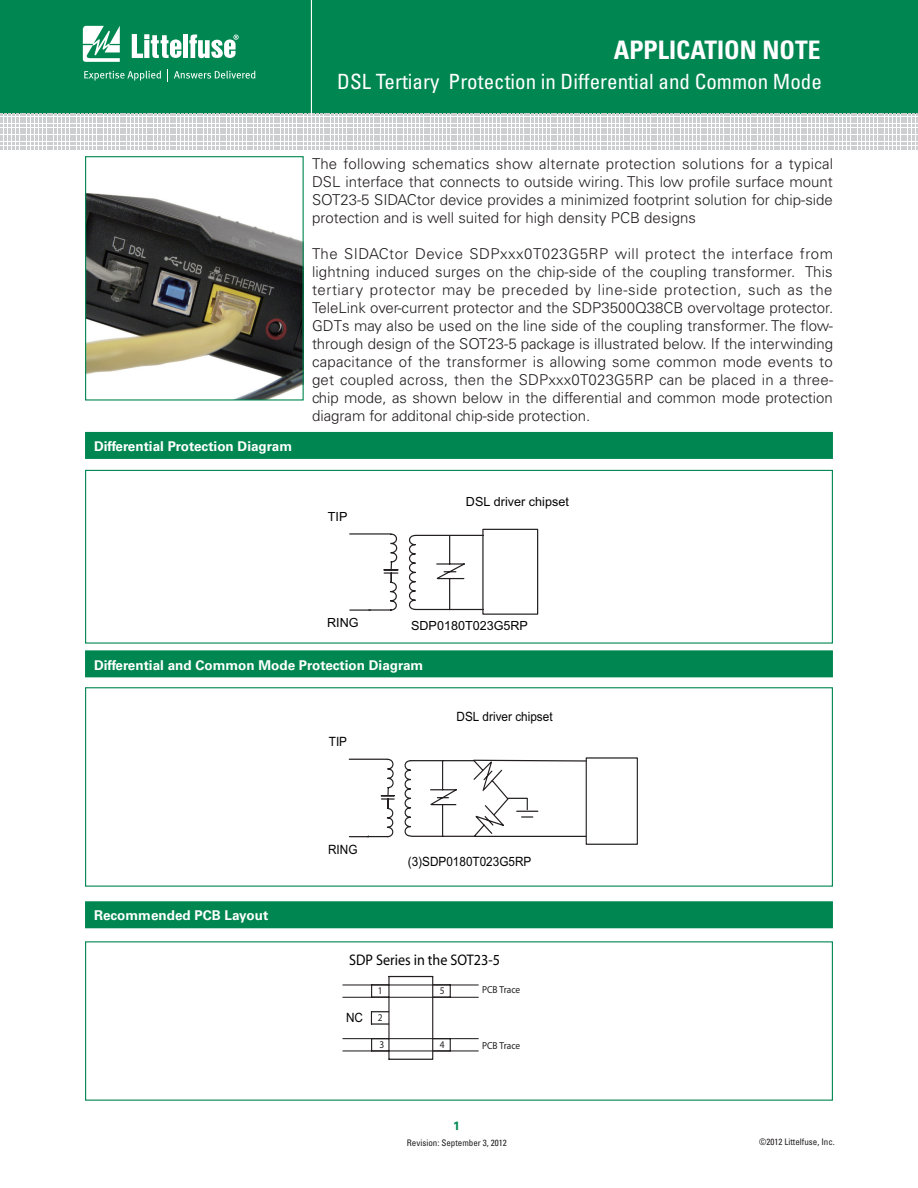
<style>
.page{position:relative;width:918px;height:1188px;background:#fff}
.page>*{position:absolute;margin:0;border:0;box-sizing:border-box;transform-origin:0 0}
.t1{font:700 condensed 25.5px "Univers LT Std";color:#fff}
.t2{font:condensed 21px "Univers LT Std";color:#fff}
.t3{font:15.45px "Myriad";color:#030303;scale:.92 1}
.t4{font:300 15px/18px "Univers LT Std";color:#231f20;text-align:justify}
.t5{font:700 13.5px "Univers LT Std";color:#fff}
.t6{font:12.75px "Arial";color:#030303;scale:.92 1}
.t7{font:12.6px "Arial";color:#030303}
.t8{font:700 12px "Univers LT Std";color:#008751}
.t9{font:10.2px "Helvetica";letter-spacing:-.005em;color:#231f20;scale:.92 1}
.t10{font:condensed 9px "Univers LT Std";color:#231f20}
</style>
<div class="page">
<div style="left:0;top:0;width:918px;height:114px;background:#008751"></div>
<hr style="left:311px;top:0;width:1px;height:114px;background:#fff">
<svg style="left:83px;top:26px;width:37px;height:36px"></svg>
<div style="left:183px;top:35px;width:5px;height:23px;background:#fff"></div>
<svg style="left:189px;top:35px;width:50px;height:23px"></svg>
<svg style="left:132px;top:34px;width:49px;height:24px"></svg>
<svg style="left:84px;top:71px;width:77px;height:10px"></svg>
<svg style="left:167px;top:69px;width:1px;height:12px"></svg>
<svg style="left:174px;top:71px;width:81px;height:8px"></svg>
<svg style="left:1px;top:113px;width:917px;height:35px"></svg>
<svg style="left:349px;top:528px;width:190px;height:87px"></svg>
<div style="left:85px;top:470px;width:748px;height:174px;border:1px solid #008751"></div>
<div style="left:85px;top:432px;width:748px;height:27px;background:#008751"></div>
<div style="left:85px;top:650px;width:748px;height:27px;background:#008751"></div>
<img style="left:87px;top:193px;width:215px;height:206px">
<div style="left:85px;top:156px;width:219px;height:245px;border:1px solid #008751"></div>
<svg style="left:348px;top:757px;width:290px;height:88px"></svg>
<div style="left:85px;top:687px;width:748px;height:200px;border:1px solid #008751"></div>
<div style="left:85px;top:901px;width:748px;height:27px;background:#008751"></div>
<svg style="left:370px;top:975px;width:109px;height:85px"></svg>
<hr style="left:343px;top:985px;width:135px;height:1px;background:#231f20">
<hr style="left:343px;top:1038px;width:135px;height:1px;background:#231f20">
<hr style="left:343px;top:997px;width:135px;height:1px;background:#231f20">
<hr style="left:343px;top:1051px;width:135px;height:1px;background:#231f20">
<h1 class="t1" style="left:614px;top:34px;width:208px">APPLICATION NOTE</h1>
<h2 class="t2" style="left:337px;top:68px;width:486px">DSL Tertiary Protection in Differential and Common Mode</h2>
<p class="t5" style="left:94px;top:438px;width:200px">Differential Protection Diagram</p>
<p class="t4" style="left:312px;top:154px;width:523px">The following schematics show alternate protection solutions for a typical DSL interface that connects to outside wiring. This low profile surface mount SOT23-5 SIDACtor device provides a minimized footprint solution for chip-side protection and is well suited for high density PCB designs</p>
<p class="t4" style="left:312px;top:244px;width:523px">The SIDACtor Device SDPxxx0T023G5RP will protect the interface from lightning induced surges on the chip-side of the coupling transformer. This tertiary protector may be preceded by line-side protection, such as the TeleLink over-current protector and the SDP3500Q38CB overvoltage protector.<br>GDTs may also be used on the line side of the coupling transformer. The flow&shy;through design of the SOT23-5 package is illustrated below. If the interwinding capacitance of the transformer is allowing some common mode events to get coupled across, then the SDPxxx0T023G5RP can be placed in a three&shy;chip mode, as shown below in the differential and common mode protection diagram for additonal chip-side protection.</p>
<p class="t7" style="left:328px;top:508px;width:21px">TIP</p>
<p class="t7" style="left:466px;top:493px;width:104px">DSL driver chipset</p>
<p class="t6" style="left:474px;top:494px;width:106px">DSL driver chipset</p>
<p class="t7" style="left:327px;top:615px;width:33px">RING</p>
<p class="t6" style="left:344px;top:617px;width:33px">RING</p>
<p class="t7" style="left:411px;top:618px;width:118px">SDP0180T023G5RP</p>
<p class="t6" style="left:423px;top:620px;width:120px">SDP0180T023G5RP</p>
<p class="t5" style="left:94px;top:657px;width:331px">Differential and Common Mode Protection Diagram</p>
<p class="t6" style="left:329px;top:733px;width:21px">TIP</p>
<p class="t6" style="left:457px;top:708px;width:106px">DSL driver chipset</p>
<p class="t6" style="left:328px;top:841px;width:33px">RING</p>
<p class="t5" style="left:94px;top:908px;width:176px">Recommended PCB Layout</p>
<p class="t6" style="left:408px;top:853px;width:136px">(3)SDP0180T023G5RP</p>
<p class="t9" style="left:363px;top:946px;width:7px">1</p>
<p class="t3" style="left:349px;top:952px;width:165px">SDP Series in the SOT23-5</p>
<p class="t6" style="left:346px;top:1009px;width:20px">NC</p>
<p class="t9" style="left:378px;top:984px;width:7px">1</p>
<p class="t9" style="left:378px;top:1011px;width:7px">2</p>
<p class="t9" style="left:380px;top:1038px;width:7px">3</p>
<p class="t9" style="left:440px;top:985px;width:7px">5</p>
<p class="t9" style="left:482px;top:983px;width:43px">PCB Trace</p>
<p class="t9" style="left:440px;top:1038px;width:7px">4</p>
<p class="t9" style="left:482px;top:1039px;width:43px">PCB Trace</p>
<p class="t8" style="left:453px;top:1119px;width:8px">1</p>
<p class="t10" style="left:407px;top:1137px;width:101px">Revision: September 3, 2012</p>
<p class="t10" style="left:759px;top:1136px;width:77px">©2012 Littelfuse, Inc.</p>
</div>
